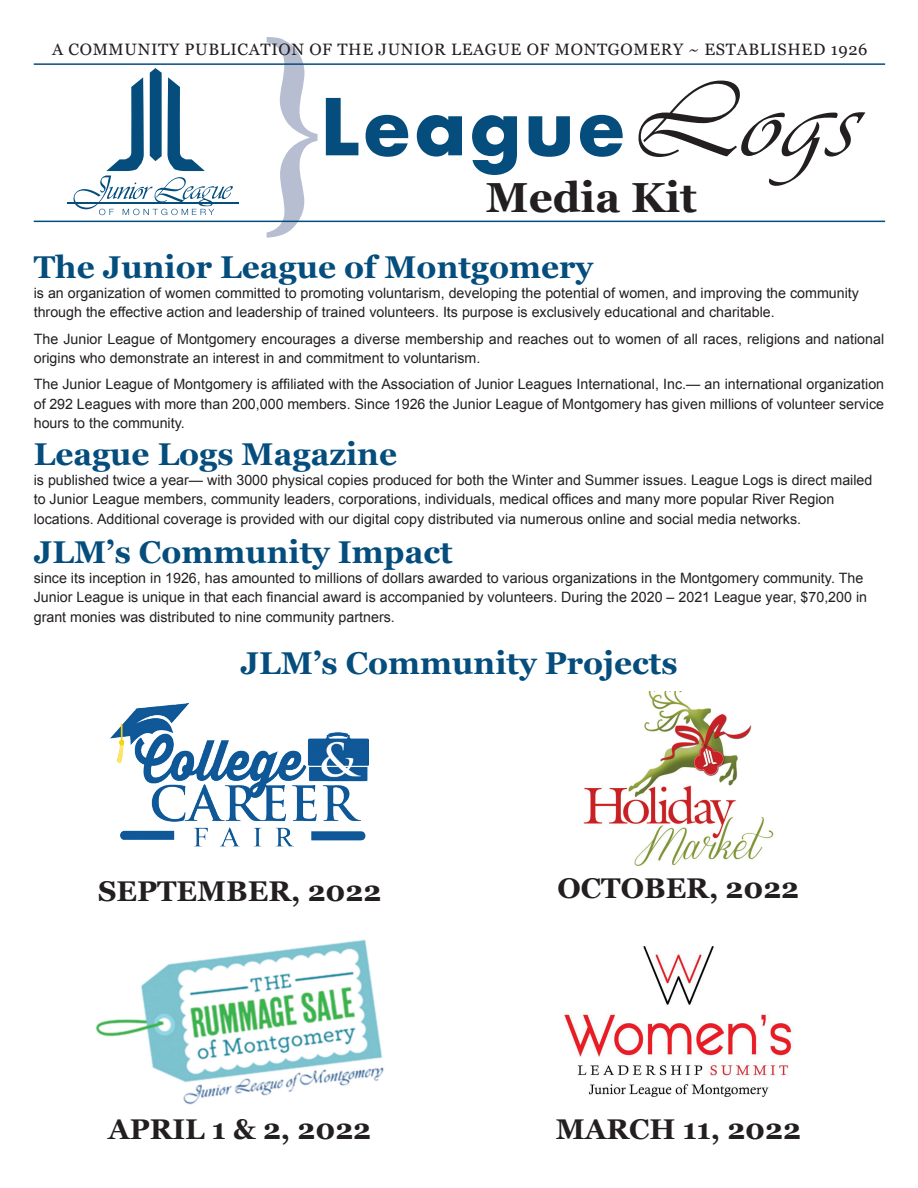
<style>
.page{position:relative;width:918px;height:1188px;background:#fff}
.page>*{position:absolute;margin:0;border:0;box-sizing:border-box;transform-origin:0 0}
.t1{font:700 217.5px "Baskerville";color:#b7bed2;scale:.86 1}
.t2{font:107.85px "Vivaldi";color:#231f20;scale:1.1 1}
.t3{font:700 76.2px "Futura";letter-spacing:.03em;color:#044d7c}
.t4{font:700 42px "Georgia";color:#231f20}
.t5{font:700 31.5px "Georgia";color:#044d7c}
.t6{font:700 28.5px "Georgia";color:#231f20}
.t7{font:700 28.5px "Georgia";color:#231f20}
.t8{font:16.5px "Georgia";letter-spacing:.04em;color:#231f20}
.t9{font:14.25px/19.5px "Arial";color:#231f20}
.s1{font-style:inherit}
</style>
<div class="page">
<img style="left:563px;top:946px;width:231px;height:150px">
<hr style="left:67px;top:203px;width:172px;height:1px;background:#044d7c">
<svg style="left:74px;top:68px;width:159px;height:147px"></svg>
<hr style="left:34px;top:63px;width:851px;height:2px;background:#044d7c">
<hr style="left:34px;top:221px;width:851px;height:1px;background:#044d7c">
<img style="left:583px;top:692px;width:191px;height:174px">
<img style="left:110px;top:704px;width:259px;height:143px">
<img style="left:95px;top:939px;width:289px;height:166px">
<p class="t1" style="left:255px;top:-39px;width:88px">}</p>
<p class="t5" style="left:34px;top:244px;width:561px">The Junior League of Montgomery</p>
<p class="t9" style="left:34px;top:283px;width:827px">is an organization of women committed to promoting voluntarism, developing the potential of women, and improving the community through the effective action and leadership of trained volunteers. Its purpose is exclusively educational and charitable.</p>
<p class="t9" style="left:34px;top:329px;width:852px">The Junior League of Montgomery encourages a diverse membership and reaches out to women of all races, religions and national origins who demonstrate an interest in and commitment to voluntarism.</p>
<p class="t9" style="left:34px;top:375px;width:852px;text-align:justify">The Junior League of Montgomery is affiliated with the Association of Junior Leagues International, Inc.— an international organization of 292 Leagues with more than 200,000 members. Since 1926 the Junior League of Montgomery has given millions of volunteer service hours to the community.</p>
<p class="t5" style="left:34px;top:430px;width:365px">League Logs Magazine</p>
<p class="t9" style="left:34px;top:470px;width:840px">is published twice a year— with 3000 physical copies produced for both the Winter and Summer issues. League Logs is direct mailed to Junior League members, community leaders, corporations, individuals, medical offices and many more popular River Region locations. Additional coverage is provided with our digital copy distributed via numerous online and social media networks.</p>
<p class="t5" style="left:34px;top:529px;width:420px">JLM’s Community Impact</p>
<p class="t9" style="left:34px;top:568px;width:835px">since its inception in 1926, has amounted to millions of dollars awarded to various organizations in the Montgomery community. The<br>Junior League is unique in that each financial award is accompanied by volunteers. During the 2020 – 2021 League year, $70,200 in grant monies was distributed to nine community partners.</p>
<p class="t8" style="left:52px;top:37px;width:817px">A COMMUNITY PUBLICATION OF THE JUNIOR LEAGUE OF MONTGOMERY ~ ESTABLISHED 1926</p>
<p class="t2" style="left:630px;top:59px;width:207px">Logs</p>
<p class="t3" style="left:320px;top:72px;width:307px">League</p>
<p class="t4" style="left:486px;top:166px;width:213px">Media Kit</p>
<p class="t5" style="left:241px;top:639px;width:438px">JLM’s Community Projects</p>
<p class="t7" style="left:98px;top:869px;width:285px">SEPTEMBER<span class="s1">, 2022</span></p>
<p class="t6" style="left:558px;top:866px;width:243px">OCTOBER, 2022</p>
<p class="t6" style="left:108px;top:1108px;width:264px">APRIL 1 &amp; 2, 2022</p>
<p class="t6" style="left:556px;top:1108px;width:247px"><span class="s1">MARCH</span> 11, 2022</p>
</div>
